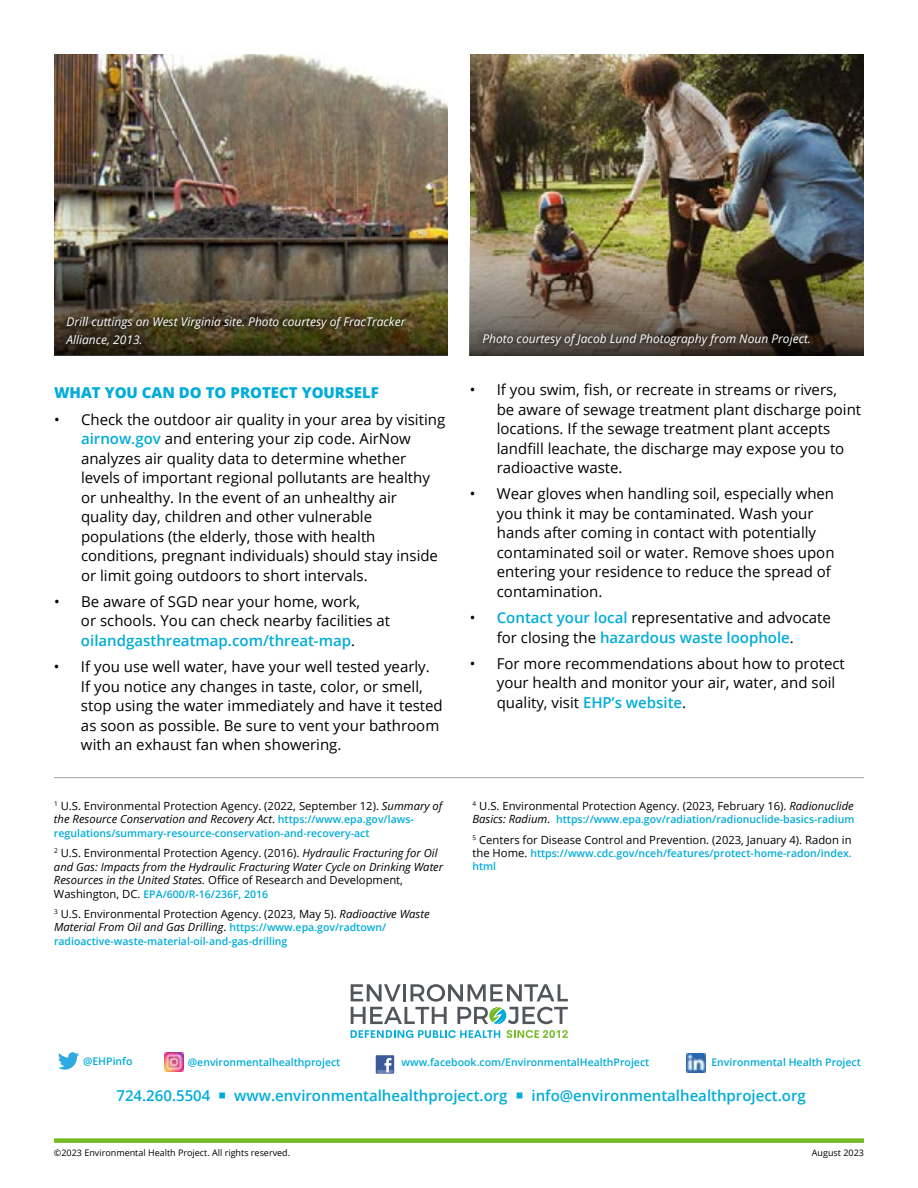
<style>
.page{position:relative;width:918px;height:1188px;background:#fff}
.page>*{position:absolute;margin:0;border:0;box-sizing:border-box;transform-origin:0 0}
.t1{font:15px/19.5px "Open Sans";color:#000}
.t2{font:600 15px "Open Sans";color:#00acd8}
.t3{font:800 15px "Open Sans";color:#00acd8}
.t4{font:italic 12px/17.7px "Open Sans";color:#fff}
.t5{font:11.25px/13.5px "Open Sans";color:#000}
.t6{font:italic 11.25px/13.5px "Open Sans";color:#000}
.t7{font:600 10.5px/12.6px "Open Sans";color:#00acd8}
.t8{font:9px "Open Sans";color:#000}
.s1{font-weight:600;color:#00acd8}
.s2{font-style:italic}
.s3{font-weight:600;font-size:10.5px;color:#00acd8}
.s4{font-style:normal}
.s5{font-weight:400;font-size:11.25px;color:#000}
.s6{font-weight:400;font-style:italic;font-size:11.25px;color:#000}
</style>
<div class="page">
<img style="left:54px;top:54px;width:394px;height:177px">
<img style="left:54px;top:231px;width:394px;height:125px">
<div style="left:54px;top:1138px;width:810px;height:5px;background:#74bb23"></div>
<svg style="left:351px;top:1030px;width:149px;height:8px"></svg>
<svg style="left:506px;top:1030px;width:62px;height:8px"></svg>
<svg style="left:351px;top:984px;width:217px;height:40px"></svg>
<svg style="left:376px;top:1055px;width:18px;height:19px"></svg>
<svg style="left:377px;top:1058px;width:16px;height:14px"></svg>
<svg style="left:58px;top:1052px;width:21px;height:18px"></svg>
<img style="left:686px;top:1054px;width:19px;height:19px">
<img style="left:165px;top:1052px;width:19px;height:19px">
<hr style="left:54px;top:777px;width:810px;height:1px;background:#a0a2a4">
<img style="left:470px;top:54px;width:394px;height:302px">
<svg style="left:58px;top:309px;width:356px;height:44px;background:#40381b"></svg>
<img style="left:470px;top:231px;width:393px;height:125px">
<svg style="left:474px;top:326px;width:344px;height:27px;background:#463c34"></svg>
<p class="t4" style="left:66px;top:313px;width:341px">Drill cuttings on West Virginia site. Photo courtesy of FracTracker<br>Alliance, 2013.</p>
<p class="t3" style="left:54px;top:381px;width:326px">WHAT YOU CAN DO TO PROTECT YOURSELF</p>
<p class="t1" style="left:81px;top:409px;width:366px;text-indent:-27px">• Check the outdoor air quality in your area by visiting <span class="s1">airnow.gov</span> and entering your zip code. AirNow analyzes air quality data to determine whether levels of important regional pollutants are healthy or unhealthy. In the event of an unhealthy air quality day, children and other vulnerable populations (the elderly, those with health conditions, pregnant individuals) should stay inside or limit going outdoors to short intervals.</p>
<p class="t1" style="left:81px;top:591px;width:311px;text-indent:-27px">• Be aware of SGD near your home, work,<br>or schools. You can check nearby facilities at <span class="s1">oilandgasthreatmap.com/threat-map</span>.</p>
<p class="t1" style="left:81px;top:656px;width:363px;text-indent:-27px">• If you use well water, have your well tested yearly.<br>If you notice any changes in taste, color, or smell, stop using the water immediately and have it tested as soon as possible. Be sure to vent your bathroom with an exhaust fan when showering.</p>
<p class="t5" style="left:54px;top:799px;width:390px"><sup>1</sup> U.S. Environmental Protection Agency. (2022, September 12). <span class="s2">Summary of the Resource Conservation and Recovery Act</span>. <span class="s3">https://www.epa.gov/laws-</span></p>
<p class="t7" style="left:54px;top:827px;width:317px">regulations/summary-resource-conservation-and-recovery-act</p>
<p class="t6" style="left:54px;top:846px;width:391px"><sup>2</sup> <span class="s4">U.S. Environmental Protection Agency. (2016).</span> Hydraulic Fracturing for Oil and Gas: Impacts from the Hydraulic Fracturing Water Cycle on Drinking Water<br>Resources in the United States. <span class="s4">Office of Research and Development,</span></p>
<p class="t7" style="left:54px;top:887px;width:216px"><span class="s5">Washington, DC.</span> EPA/600/R-16/236F, 2016</p>
<p class="t5" style="left:54px;top:907px;width:377px"><sup>3</sup> U.S. Environmental Protection Agency. (2023, May 5). <span class="s2">Radioactive Waste<br>Material From Oil and Gas Drilling</span>. <span class="s3">https://www.epa.gov/radtown/</span></p>
<p class="t7" style="left:54px;top:935px;width:235px">radioactive-waste-material-oil-and-gas-drilling</p>
<p class="t4" style="left:482px;top:330px;width:330px">Photo courtesy of Jacob Lund Photography from Noun Project.</p>
<p class="t1" style="left:497px;top:379px;width:366px;text-indent:-27px">• If you swim, fish, or recreate in streams or rivers,<br>be aware of sewage treatment plant discharge point locations. If the sewage treatment plant accepts landfill leachate, the discharge may expose you to radioactive waste.</p>
<p class="t1" style="left:497px;top:484px;width:339px;text-indent:-27px">• Wear gloves when handling soil, especially when you think it may be contaminated. Wash your hands after coming in contact with potentially contaminated soil or water. Remove shoes upon entering your residence to reduce the spread of contamination.</p>
<p class="t1" style="left:497px;top:607px;width:336px;text-indent:-27px">• <span class="s1">Contact your local</span> representative and advocate for closing the <span class="s1">hazardous waste loophole</span>.</p>
<p class="t1" style="left:497px;top:653px;width:350px;text-indent:-27px">• For more recommendations about how to protect your health and monitor your air, water, and soil quality, visit <span class="s1">EHP’s website</span>.</p>
<p class="t5" style="left:472px;top:799px;width:383px"><sup>4</sup> U.S. Environmental Protection Agency. (2023, February 16). <span class="s2">Radionuclide</span></p>
<p class="t7" style="left:473px;top:813px;width:383px"><span class="s6">Basics: Radium</span><span class="s5">.</span> https://www.epa.gov/radiation/radionuclide-basics-radium</p>
<p class="t5" style="left:472px;top:832px;width:381px"><sup>5</sup> Centers for Disease Control and Prevention. (2023, January 4). Radon in</p>
<p class="t7" style="left:473px;top:847px;width:381px"><span class="s5">the Home.</span> https://www.cdc.gov/nceh/features/protect-home-radon/index. html</p>
<p class="t7" style="left:83px;top:1055px;width:51px">@EHPinfo</p>
<p class="t7" style="left:188px;top:1055px;width:154px">@environmentalhealthproject</p>
<p class="t7" style="left:402px;top:1056px;width:249px">www.facebook.com/EnvironmentalHealthProject</p>
<p class="t7" style="left:711px;top:1056px;width:151px">Environmental Health Project</p>
<p class="t2" style="left:117px;top:1085px;width:691px">724.260.5504 ○ www.environmentalhealthproject.org ○ info@environmentalhealthproject.org</p>
<p class="t8" style="left:54px;top:1147px;width:238px">©2023 Environmental Health Project. All rights reserved.</p>
<p class="t8" style="left:812px;top:1147px;width:54px">August 2023</p>
</div>
